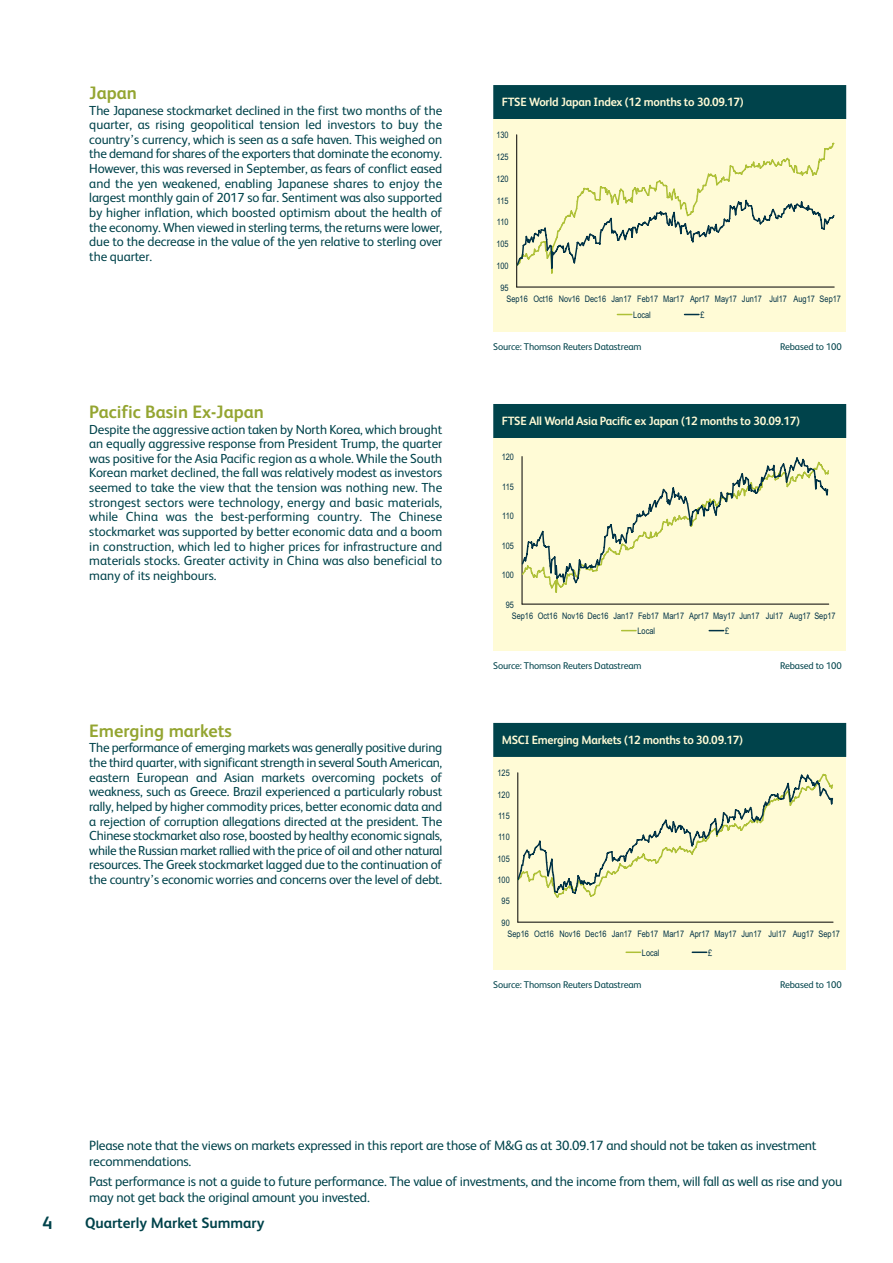
<style>
.page{position:relative;width:893px;height:1263px;background:#fff}
.page>*{position:absolute;margin:0;border:0;box-sizing:border-box;transform-origin:0 0}
.t1{font:700 18px "FS Albert";color:#94a531}
.t2{font:700 18px "FS Albert";color:#00434b}
.t3{font:700 15px "FS Albert";color:#00434b}
.t4{font:13.5px/16px "FS Albert";letter-spacing:-.015em;color:#00434b}
.t5{font:13.2px/14.7px "FS Albert";letter-spacing:-.01em;color:#00434b;text-align:justify}
.t6{font:700 12px "FS Albert";letter-spacing:-.02em;color:#fffbd6}
.t7{font:9.75px "FS Albert";letter-spacing:-.015em;color:#00434b}
.t8{font:9px/16.6px "Arial Narrow";color:#003246}
</style>
<div class="page">
<div style="left:493px;top:85px;width:353px;height:34px;background:#00434b"></div>
<div style="left:493px;top:119px;width:353px;height:213px;background:#fffbd6"></div>
<hr style="left:516px;top:135px;width:1px;height:152px;background:#000001">
<hr style="left:517px;top:287px;width:317px;height:1px;background:#000001">
<svg style="left:516px;top:142px;width:319px;height:132px"></svg>
<svg style="left:617px;top:314px;width:15px;height:1px"></svg>
<svg style="left:684px;top:314px;width:15px;height:1px"></svg>
<div style="left:493px;top:404px;width:353px;height:34px;background:#00434b"></div>
<div style="left:493px;top:438px;width:353px;height:213px;background:#fffbd6"></div>
<hr style="left:522px;top:456px;width:1px;height:148px;background:#000001">
<hr style="left:522px;top:604px;width:307px;height:1px;background:#000001">
<svg style="left:521px;top:456px;width:308px;height:138px"></svg>
<svg style="left:622px;top:630px;width:14px;height:1px"></svg>
<svg style="left:709px;top:630px;width:15px;height:1px"></svg>
<div style="left:493px;top:723px;width:353px;height:34px;background:#00434b"></div>
<div style="left:493px;top:757px;width:353px;height:213px;background:#fffbd6"></div>
<hr style="left:517px;top:773px;width:1px;height:149px;background:#000001">
<hr style="left:518px;top:922px;width:315px;height:1px;background:#000001">
<svg style="left:517px;top:772px;width:317px;height:127px"></svg>
<svg style="left:626px;top:951px;width:15px;height:2px"></svg>
<svg style="left:692px;top:951px;width:15px;height:2px"></svg>
<h1 class="t1" style="left:89px;top:86px;width:49px">Japan</h1>
<p class="t5" style="left:89px;top:104px;width:354px">The Japanese stockmarket declined in the first two months of the quarter, as rising geopolitical tension led investors to buy the country’s currency, which is seen as a safe haven. This weighed on the demand for shares of the exporters that dominate the economy.<br>However, this was reversed in September, as fears of conflict eased and the yen weakened, enabling Japanese shares to enjoy the largest monthly gain of 2017 so far. Sentiment was also supported by higher inflation, which boosted optimism about the health of the economy. When viewed in sterling terms, the returns were lower, due to the decrease in the value of the yen relative to sterling over the quarter.</p>
<h1 class="t1" style="left:89px;top:405px;width:176px">Pacific Basin Ex-Japan</h1>
<p class="t5" style="left:89px;top:423px;width:354px">Despite the aggressive action taken by North Korea, which brought an equally aggressive response from President Trump, the quarter was positive for the Asia Pacific region as a whole. While the South Korean market declined, the fall was relatively modest as investors seemed to take the view that the tension was nothing new. The strongest sectors were technology, energy and basic materials, while China was the best-performing country. The Chinese stockmarket was supported by better economic data and a boom in construction, which led to higher prices for infrastructure and materials stocks. Greater activity in China was also beneficial to many of its neighbours.</p>
<h1 class="t1" style="left:89px;top:724px;width:144px">Emerging markets</h1>
<p class="t5" style="left:89px;top:742px;width:354px">The performance of emerging markets was generally positive during the third quarter, with significant strength in several South American, eastern European and Asian markets overcoming pockets of weakness, such as Greece. Brazil experienced a particularly robust rally, helped by higher commodity prices, better economic data and a rejection of corruption allegations directed at the president. The Chinese stockmarket also rose, boosted by healthy economic signals, while the Russian market rallied with the price of oil and other natural resources. The Greek stockmarket lagged due to the continuation of the country’s economic worries and concerns over the level of debt.</p>
<p class="t6" style="left:502px;top:98px;width:243px">FTSE World Japan Index (12 months to 30.09.17)</p>
<p class="t8" style="left:496px;top:127px;width:14px">130</p>
<p class="t8" style="left:496px;top:149px;width:14px">125</p>
<p class="t8" style="left:496px;top:170px;width:14px">120</p>
<p class="t8" style="left:497px;top:192px;width:13px">115</p>
<p class="t8" style="left:497px;top:214px;width:13px">110</p>
<p class="t8" style="left:496px;top:236px;width:14px">105</p>
<p class="t8" style="left:496px;top:257px;width:14px">100</p>
<p class="t8" style="left:500px;top:279px;width:10px">95</p>
<p class="t8" style="left:633px;top:290px;width:209px;text-indent:-127px">Sep16 Oct16 Nov16 Dec16 Jan17 Feb17 Mar17 Apr17 May17 Jun17 Jul17 Aug17 Sep17<br>Local</p>
<p class="t8" style="left:700px;top:307px;width:6px">£</p>
<p class="t7" style="left:493px;top:344px;width:150px">Source: Thomson Reuters Datastream</p>
<p class="t7" style="left:780px;top:344px;width:63px">Rebased to 100</p>
<p class="t6" style="left:502px;top:417px;width:300px">FTSE All World Asia Pacific ex Japan (12 months to 30.09.17)</p>
<p class="t8" style="left:502px;top:449px;width:14px">120</p>
<p class="t8" style="left:502px;top:478px;width:13px">115</p>
<p class="t8" style="left:502px;top:508px;width:13px">110</p>
<p class="t8" style="left:502px;top:537px;width:14px">105</p>
<p class="t8" style="left:502px;top:567px;width:14px">100</p>
<p class="t8" style="left:506px;top:596px;width:10px">95</p>
<p class="t8" style="left:637px;top:608px;width:200px;line-height:15.8px;text-indent:-126px">Sep16 Oct16 Nov16 Dec16 Jan17 Feb17 Mar17 Apr17 May17 Jun17 Jul17 Aug17 Sep17<br>Local</p>
<p class="t8" style="left:725px;top:623px;width:6px">£</p>
<p class="t7" style="left:493px;top:662px;width:150px">Source: Thomson Reuters Datastream</p>
<p class="t7" style="left:780px;top:662px;width:63px">Rebased to 100</p>
<p class="t6" style="left:502px;top:736px;width:243px">MSCI Emerging Markets (12 months to 30.09.17)</p>
<p class="t8" style="left:497px;top:765px;width:14px">125</p>
<p class="t8" style="left:497px;top:786px;width:14px">120</p>
<p class="t8" style="left:498px;top:807px;width:13px">115</p>
<p class="t8" style="left:498px;top:829px;width:13px">110</p>
<p class="t8" style="left:497px;top:850px;width:14px">105</p>
<p class="t8" style="left:497px;top:871px;width:14px">100</p>
<p class="t8" style="left:502px;top:893px;width:10px">95</p>
<p class="t8" style="left:502px;top:914px;width:10px">90</p>
<p class="t8" style="left:642px;top:924px;width:199px;line-height:19.4px;text-indent:-134px">Sep16 Oct16 Nov16 Dec16 Jan17 Feb17 Mar17 Apr17 May17 Jun17 Jul17 Aug17 Sep17<br>Local</p>
<p class="t8" style="left:708px;top:944px;width:6px">£</p>
<p class="t7" style="left:493px;top:981px;width:150px">Source: Thomson Reuters Datastream</p>
<p class="t7" style="left:780px;top:981px;width:63px">Rebased to 100</p>
<p class="t4" style="left:89px;top:1139px;width:729px">Please note that the views on markets expressed in this report are those of M&amp;G as at 30.09.17 and should not be taken as investment recommendations.</p>
<p class="t4" style="left:89px;top:1174px;width:754px">Past performance is not a guide to future performance. The value of investments, and the income from them, will fall as well as rise and you may not get back the original amount you invested.</p>
<h1 class="t2" style="left:43px;top:1216px;width:12px">4</h1>
<p class="t3" style="left:85px;top:1218px;width:181px">Quarterly Market Summary</p>
</div>
